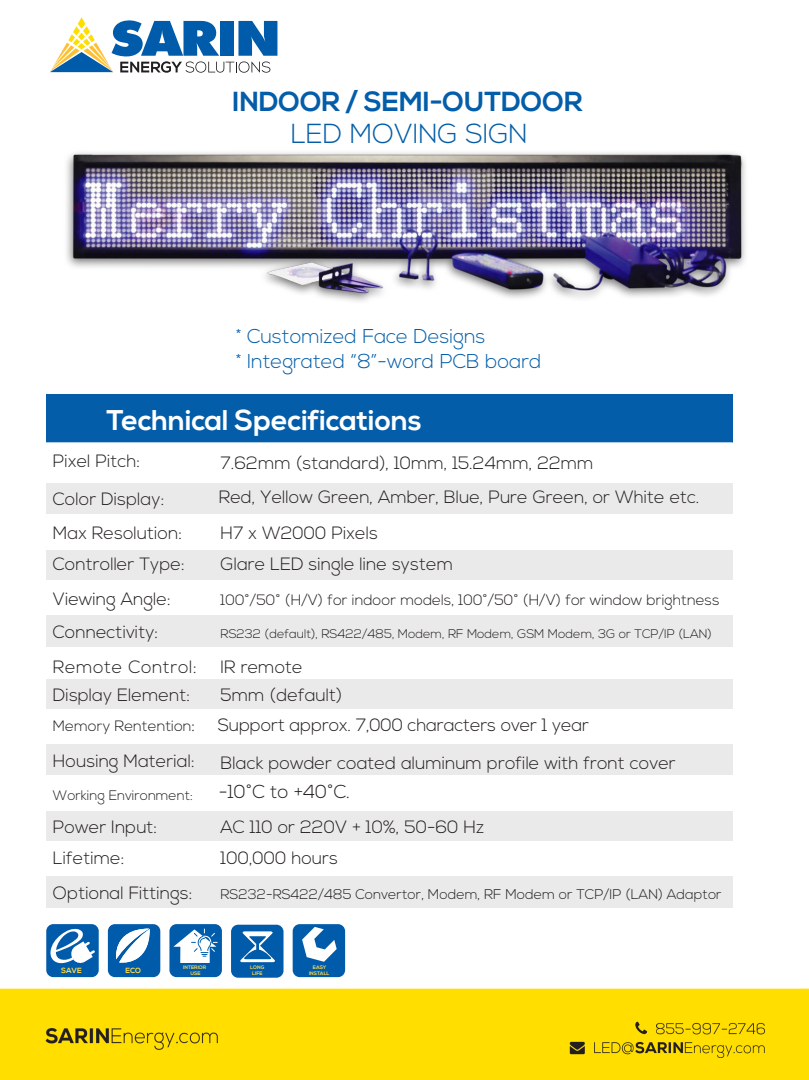
<style>
.page{position:relative;width:809px;height:1080px;background:#fff}
.page>*{position:absolute;margin:0;border:0;box-sizing:border-box;transform-origin:0 0}
.t1{font:700 28.5px "Nexa";color:#fff}
.t2{font:700 27.5px "Nexa";color:#035da9}
.t3{font:300 27.5px "Nexa";color:#035da9}
.t4{font:300 20px/25px "Nexa";color:#035da9}
.t5{font:300 18.75px "Nexa";color:#231f20}
.t6{font:300 17.88px "Nexa";color:#231f20}
.t7{font:300 17.88px "Nexa";letter-spacing:.03em;color:#231f20}
.t8{font:300 15px "Nexa";color:#231f20}
.t9{font:300 14px "Nexa";color:#231f20}
.t10{font:300 13.75px "Nexa";color:#231f20}
.t11{font:300 12.5px "Nexa";color:#231f20}
.t12{font:700 7.5px "Nexa";color:#ffdd4a}
.t13{font:700 7.5px "Nexa";color:#ffdb4a}
.t14{font:700 5px/6px "Nexa";color:#ffdb4a;text-align:center}
.s1{font-size:17.88px}
</style>
<div class="page">
<svg style="left:50px;top:17px;width:227px;height:56px"></svg>
<div style="left:46px;top:394px;width:686px;height:48px;background:#035da9"></div>
<svg style="left:46px;top:442px;width:686px;height:303px"></svg>
<div style="left:46px;top:483px;width:686px;height:31px;background:#ebeaea"></div>
<div style="left:46px;top:550px;width:686px;height:30px;background:#ebeaea"></div>
<div style="left:46px;top:616px;width:686px;height:31px;background:#ebeaea"></div>
<div style="left:46px;top:680px;width:686px;height:29px;background:#ebeaea"></div>
<div style="left:46px;top:745px;width:686px;height:30px;background:#ebeaea"></div>
<div style="left:46px;top:811px;width:686px;height:30px;background:#ebeaea"></div>
<div style="left:46px;top:877px;width:686px;height:31px;background:#ebeaea"></div>
<div style="left:108px;top:924px;width:52px;height:53px;background:#005baa;border-radius:7px"></div>
<svg style="left:116px;top:929px;width:34px;height:34px"></svg>
<div style="left:46px;top:924px;width:53px;height:53px;background:#005baa;border-radius:7px"></div>
<svg style="left:50px;top:928px;width:45px;height:36px"></svg>
<div style="left:293px;top:924px;width:52px;height:53px;background:#005baa;border-radius:7px"></div>
<svg style="left:302px;top:927px;width:35px;height:35px"></svg>
<div style="left:169px;top:924px;width:53px;height:53px;background:#005baa;border-radius:7px"></div>
<div style="left:231px;top:925px;width:52px;height:53px;background:#005baa;border-radius:7px"></div>
<svg style="left:240px;top:931px;width:35px;height:31px"></svg>
<svg style="left:173px;top:929px;width:45px;height:34px"></svg>
<div style="left:0;top:988px;width:809px;height:92px;background:#ffde00"></div>
<img style="left:66px;top:152px;width:680px;height:150px">
<h2 class="t2" style="left:232px;top:85px;width:352px">INDOOR / SEMI-OUTDOOR</h2>
<h2 class="t3" style="left:291px;top:118px;width:239px">LED MOVING SIGN</h2>
<p class="t4" style="left:236px;top:325px;width:307px">* Customized Face Designs<br>* Integrated “8”-word PCB board</p>
<h1 class="t1" style="left:107px;top:404px;width:317px">Technical Specifications</h1>
<p class="t6" style="left:53px;top:450px;width:89px">Pixel Pitch:</p>
<p class="t6" style="left:221px;top:452px;width:375px">7.62mm (standard), 10mm, 15.24mm, 22mm</p>
<p class="t6" style="left:53px;top:489px;width:113px">Color Display:</p>
<p class="t6" style="left:219px;top:487px;width:482px">Red, Yellow Green, Amber, Blue, Pure Green, or White etc.</p>
<p class="t6" style="left:53px;top:523px;width:131px">Max Resolution:</p>
<p class="t6" style="left:221px;top:523px;width:159px">H7 x W2000 Pixels</p>
<p class="t6" style="left:53px;top:554px;width:133px">Controller Type:</p>
<p class="t6" style="left:221px;top:554px;width:234px">Glare LED single line system</p>
<p class="t6" style="left:53px;top:589px;width:119px">Viewing Angle:</p>
<p class="t8" style="left:221px;top:591px;width:500px">100°/50° (H/V) for indoor models, 100°/50° (H/V) for window brightness</p>
<p class="t6" style="left:53px;top:622px;width:107px">Connectivity:</p>
<p class="t11" style="left:221px;top:627px;width:493px">RS232 (default), RS422/485, Modem, RF Modem, GSM Modem, 3G or TCP/IP (LAN)</p>
<p class="t7" style="left:53px;top:657px;width:145px">Remote Control:</p>
<p class="t6" style="left:221px;top:657px;width:84px">IR remote</p>
<p class="t6" style="left:53px;top:685px;width:139px">Display Element:</p>
<p class="t6" style="left:221px;top:685px;width:123px">5mm (default)</p>
<p class="t8" style="left:53px;top:717px;width:144px">Memory Rentention<span class="s1">:</span></p>
<p class="t6" style="left:218px;top:715px;width:373px">Support approx. 7,000 characters over 1 year</p>
<p class="t6" style="left:53px;top:750px;width:143px">Housing Material:</p>
<p class="t6" style="left:221px;top:752px;width:457px">Black powder coated aluminum profile with front cover</p>
<p class="t10" style="left:53px;top:788px;width:141px">Working Environment:</p>
<p class="t5" style="left:219px;top:781px;width:133px">-10°C to +40°C.</p>
<p class="t6" style="left:53px;top:817px;width:106px">Power Input:</p>
<p class="t6" style="left:221px;top:817px;width:265px">AC 110 or 220V + 10%, 50-60 Hz</p>
<p class="t6" style="left:53px;top:848px;width:73px">Lifetime:</p>
<p class="t6" style="left:221px;top:848px;width:119px">100,000 hours</p>
<p class="t6" style="left:53px;top:882px;width:141px">Optional Fittings:</p>
<p class="t9" style="left:221px;top:886px;width:503px">RS232-RS422/485 Convertor, Modem, RF Modem or TCP/IP (LAN) Adaptor</p>
<p class="t12" style="left:61px;top:966px;width:22px">SAVE</p>
<p class="t13" style="left:126px;top:966px;width:17px">ECO</p>
<p class="t14" style="left:190px;top:970px;width:12px">USE</p>
<p class="t14" style="left:250px;top:964px;width:16px">LONG<br>LIFE</p>
<p class="t14" style="left:309px;top:964px;width:22px">EASY<br>INSTALL</p>
<p class="t14" style="left:183px;top:964px;width:24px">INTERIOR</p>
</div>
